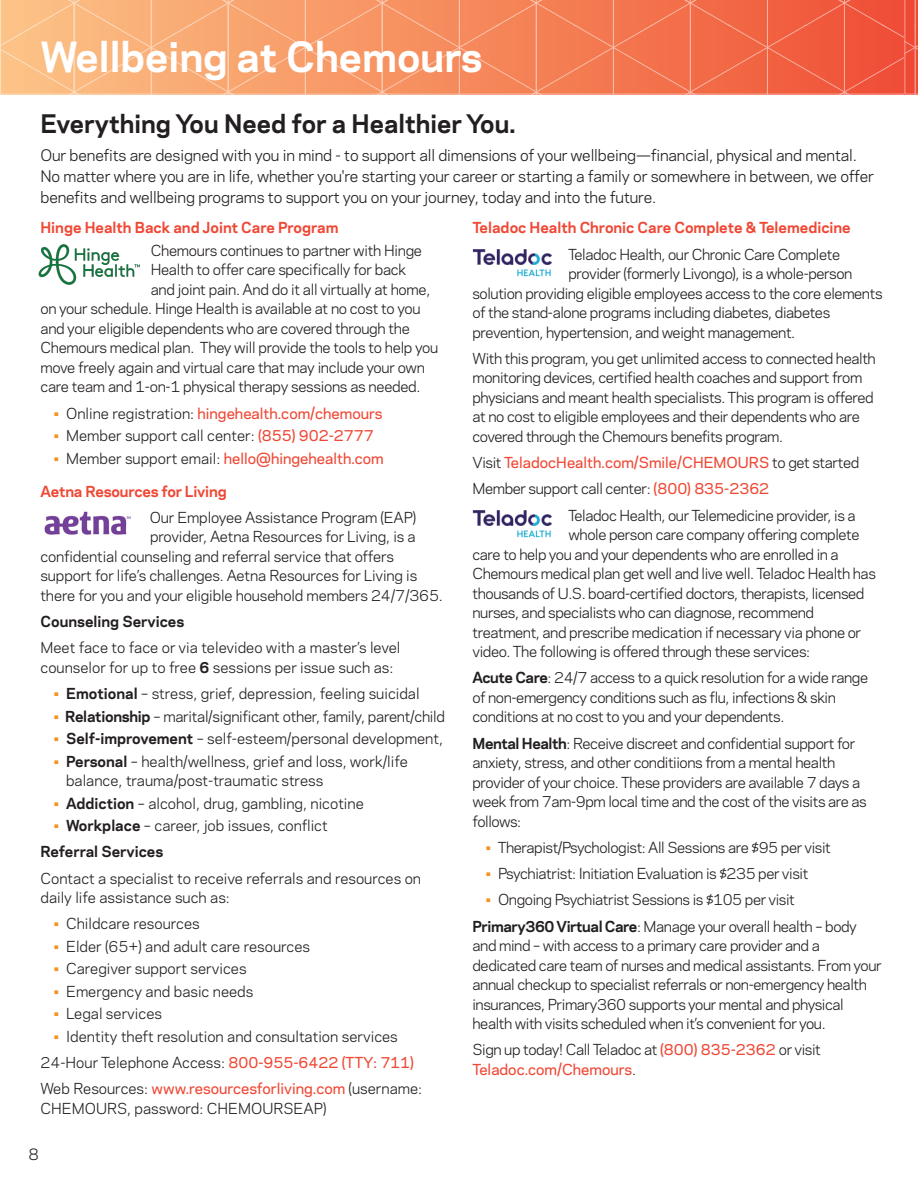
<style>
.page{position:relative;width:918px;height:1188px;background:#fff}
.page>*{position:absolute;margin:0;border:0;box-sizing:border-box;transform-origin:0 0}
.t1{font:700 39px "Chemours Sans";color:#fff}
.t2{font:700 24px "Chemours Sans";color:#231f20}
.t3{font:15px/21px "Chemours Sans";letter-spacing:-.01em;color:#231f20}
.t4{font:14.25px/19.5px "Chemours Sans";letter-spacing:-.03em;color:#231f20}
.t5{font:14.25px/19.5px "Chemours Sans";color:#231f20}
.t6{font:14.25px "Chemours Sans";letter-spacing:-.01em;color:#231f20}
.t7{font:500 14.25px "Chemours Sans";color:#ef4835}
.t8{font:700 14.25px "Chemours Sans";color:#ef4835}
.t9{font:700 14.25px "Chemours Sans";color:#231f20}
.s1{font-weight:400;color:#f6911e}
.s2{font-weight:400;color:#231f20}
.s3{color:#f6911e}
.s4{font-weight:500;color:#ef4835}
.s5{font-weight:700}
</style>
<div class="page">
<svg style="left:0;top:0;width:904px;height:94px;background:#f58c60"></svg>
<img style="left:38px;top:245px;width:102px;height:40px">
<img style="left:44px;top:511px;width:87px;height:24px">
<img style="left:472px;top:249px;width:80px;height:28px">
<img style="left:472px;top:510px;width:80px;height:28px">
<div style="left:904px;top:0;width:14px;height:94px;background:#f37d70"></div>
<svg style="left:905px;top:0;width:13px;height:94px"></svg>
<h1 class="t1" style="left:40px;top:27px;width:444px">Wellbeing at Chemours</h1>
<h2 class="t2" style="left:40px;top:106px;width:477px">Everything You Need for a Healthier You.</h2>
<p class="t3" style="left:40px;top:144px;width:835px">Our benefits are designed with you in mind - to support all dimensions of your wellbeing—financial, physical and mental.<br>No matter where you are in life, whether you're starting your career or starting a family or somewhere in between, we offer benefits and wellbeing programs to support you on your journey, today and into the future.</p>
<p class="t8" style="left:40px;top:217px;width:300px">Hinge Health Back and Joint Care Program</p>
<p class="t4" style="left:151px;top:240px;width:273px">Chemours continues to partner with Hinge</p>
<p class="t4" style="left:151px;top:259px;width:257px">Health to offer care specifically for back</p>
<p class="t4" style="left:151px;top:279px;width:281px">and joint pain. And do it all virtually at home,</p>
<p class="t4" style="left:40px;top:298px;width:382px">on your schedule. Hinge Health is available at no cost to you</p>
<p class="t4" style="left:40px;top:318px;width:371px">and your eligible dependents who are covered through the</p>
<p class="t4" style="left:40px;top:337px;width:399px">Chemours medical plan. They will provide the tools to help you</p>
<p class="t4" style="left:40px;top:357px;width:386px">move freely again and virtual care that may include your own</p>
<p class="t4" style="left:40px;top:376px;width:382px">care team and 1-on-1 physical therapy sessions as needed.</p>
<p class="t7" style="left:54px;top:402px;width:330px"><span class="s1">•</span> <span class="s2">Online registration:</span> hingehealth.com/chemours</p>
<p class="t5" style="left:54px;top:425px;width:321px"><span class="s3">•</span> Member support call center: <span class="s4">(855) 902-2777</span></p>
<p class="t7" style="left:54px;top:447px;width:331px"><span class="s1">•</span> <span class="s2">Member support email:</span> hello@hingehealth.com</p>
<p class="t8" style="left:40px;top:480px;width:188px">Aetna Resources for Living</p>
<p class="t6" style="left:150px;top:507px;width:268px">Our Employee Assistance Program (EAP)</p>
<p class="t6" style="left:150px;top:526px;width:267px">provider, Aetna Resources for Living, is a</p>
<p class="t6" style="left:41px;top:546px;width:355px">confidential counseling and referral service that offers</p>
<p class="t6" style="left:41px;top:565px;width:378px">support for life’s challenges. Aetna Resources for Living is</p>
<p class="t6" style="left:41px;top:585px;width:404px">there for you and your eligible household members 24/7/365.</p>
<p class="t9" style="left:41px;top:611px;width:145px">Counseling Services</p>
<p class="t5" style="left:41px;top:637px;width:362px">Meet face to face or via televideo with a master’s level counselor for up to free <span class="s5">6</span> sessions per issue such as:</p>
<p class="t5" style="left:54px;top:683px;width:367px"><span class="s3">•</span> <span class="s5">Emotional</span> – stress, grief, depression, feeling suicidal</p>
<p class="t4" style="left:54px;top:706px;width:392px"><span class="s3">•</span> <span class="s5">Relationship</span> – marital/significant other, family, parent/child</p>
<p class="t5" style="left:54px;top:728px;width:391px"><span class="s3">•</span> <span class="s5">Self-improvement</span> – self-esteem/personal development,</p>
<p class="t5" style="left:66px;top:751px;width:343px;text-indent:-12px"><span class="s3">•</span> <span class="s5">Personal</span> – health/wellness, grief and loss, work/life balance, trauma/post-traumatic stress</p>
<p class="t5" style="left:54px;top:793px;width:311px"><span class="s3">•</span> <span class="s5">Addiction</span> – alcohol, drug, gambling, nicotine</p>
<p class="t5" style="left:41px;top:812px;width:289px;line-height:26.2px;text-indent:13px"><span class="s3">•</span> <span class="s5">Workplace</span> – career, job issues, conflict<br><span class="s5">Referral Services</span></p>
<p class="t5" style="left:41px;top:868px;width:382px">Contact a specialist to receive referrals and resources on daily life assistance such as:</p>
<p class="t5" style="left:54px;top:913px;width:147px"><span class="s3">•</span> Childcare resources</p>
<p class="t5" style="left:54px;top:936px;width:258px"><span class="s3">•</span> Elder (65+) and adult care resources</p>
<p class="t5" style="left:54px;top:958px;width:194px"><span class="s3">•</span> Caregiver support services</p>
<p class="t5" style="left:54px;top:981px;width:201px"><span class="s3">•</span> Emergency and basic needs</p>
<p class="t5" style="left:54px;top:1003px;width:110px"><span class="s3">•</span> Legal services</p>
<p class="t5" style="left:41px;top:1022px;width:383px;line-height:26.2px;text-indent:13px"><span class="s3">•</span> Identity theft resolution and consultation services<br>24-Hour Telephone Access: <span class="s4">800-955-6422 (TTY: 711)<br></span>Web Resources: <span class="s4">www.resourcesforliving.com</span> (username:</p>
<p class="t5" style="left:41px;top:1098px;width:287px">CHEMOURS, password: CHEMOURSEAP)</p>
<p class="t8" style="left:473px;top:217px;width:380px">Teladoc Health Chronic Care Complete &amp; Telemedicine</p>
<p class="t4" style="left:568px;top:244px;width:274px">Teladoc Health, our Chronic Care Complete</p>
<p class="t4" style="left:568px;top:263px;width:285px">provider (formerly Livongo), is a whole-person</p>
<p class="t4" style="left:472px;top:283px;width:412px">solution providing eligible employees access to the core elements</p>
<p class="t4" style="left:472px;top:302px;width:359px">of the stand-alone programs including diabetes, diabetes</p>
<p class="t4" style="left:472px;top:322px;width:324px">prevention, hypertension, and weight management.</p>
<p class="t4" style="left:472px;top:348px;width:405px">With this program, you get unlimited access to connected health monitoring devices, certified health coaches and support from physicians and meant health specialists. This program is offered at no cost to eligible employees and their dependents who are covered through the Chemours benefits program.</p>
<p class="t7" style="left:472px;top:452px;width:388px"><span class="s2">Visit</span> TeladocHealth.com/Smile/CHEMOURS <span class="s2">to get started</span></p>
<p class="t4" style="left:472px;top:478px;width:298px">Member support call center: <span class="s4">(800) 835-2362</span></p>
<p class="t4" style="left:568px;top:505px;width:289px">Teladoc Health, our Telemedicine provider, is a</p>
<p class="t4" style="left:472px;top:524px;width:405px;text-indent:96px">whole person care company offering complete care to help you and your dependents who are enrolled in a Chemours medical plan get well and live well. Teladoc Health has thousands of U.S. board-certified doctors, therapists, licensed nurses, and specialists who can diagnose, recommend treatment, and prescribe medication if necessary via phone or video. The following is offered through these services:</p>
<p class="t4" style="left:472px;top:667px;width:397px"><span class="s5">Acute Care</span>: 24/7 access to a quick resolution for a wide range of non-emergency conditions such as flu, infections &amp; skin conditions at no cost to you and your dependents.</p>
<p class="t4" style="left:472px;top:733px;width:396px"><span class="s5">Mental Health</span>: Receive discreet and confidential support for anxiety, stress, and other conditiions from a mental health provider of your choice. These providers are available 7 days a week from 7am-9pm local time and the cost of the visits are as follows:</p>
<p class="t4" style="left:486px;top:837px;width:346px"><span class="s3">•</span> Therapist/Psychologist: All Sessions are $95 per visit</p>
<p class="t4" style="left:486px;top:863px;width:324px"><span class="s3">•</span> Psychiatrist: Initiation Evaluation is $235 per visit</p>
<p class="t4" style="left:472px;top:886px;width:386px;line-height:26.2px;text-indent:13px"><span class="s3">•</span> Ongoing Psychiatrist Sessions is $105 per visit<br><span class="s5">Primary360 Virtual Care</span>: Manage your overall health – body</p>
<p class="t4" style="left:472px;top:935px;width:411px">and mind – with access to a primary care provider and a dedicated care team of nurses and medical assistants. From your annual checkup to specialist referrals or non-emergency health insurances, Primary360 supports your mental and physical health with visits scheduled when it’s convenient for you.</p>
<p class="t4" style="left:472px;top:1039px;width:350px">Sign up today! Call Teladoc at <span class="s4">(800) 835-2362</span> or visit<br><span class="s4">Teladoc.com/Chemours</span>.</p>
<p class="t3" style="left:28px;top:1143px;width:12px">8</p>
</div>
